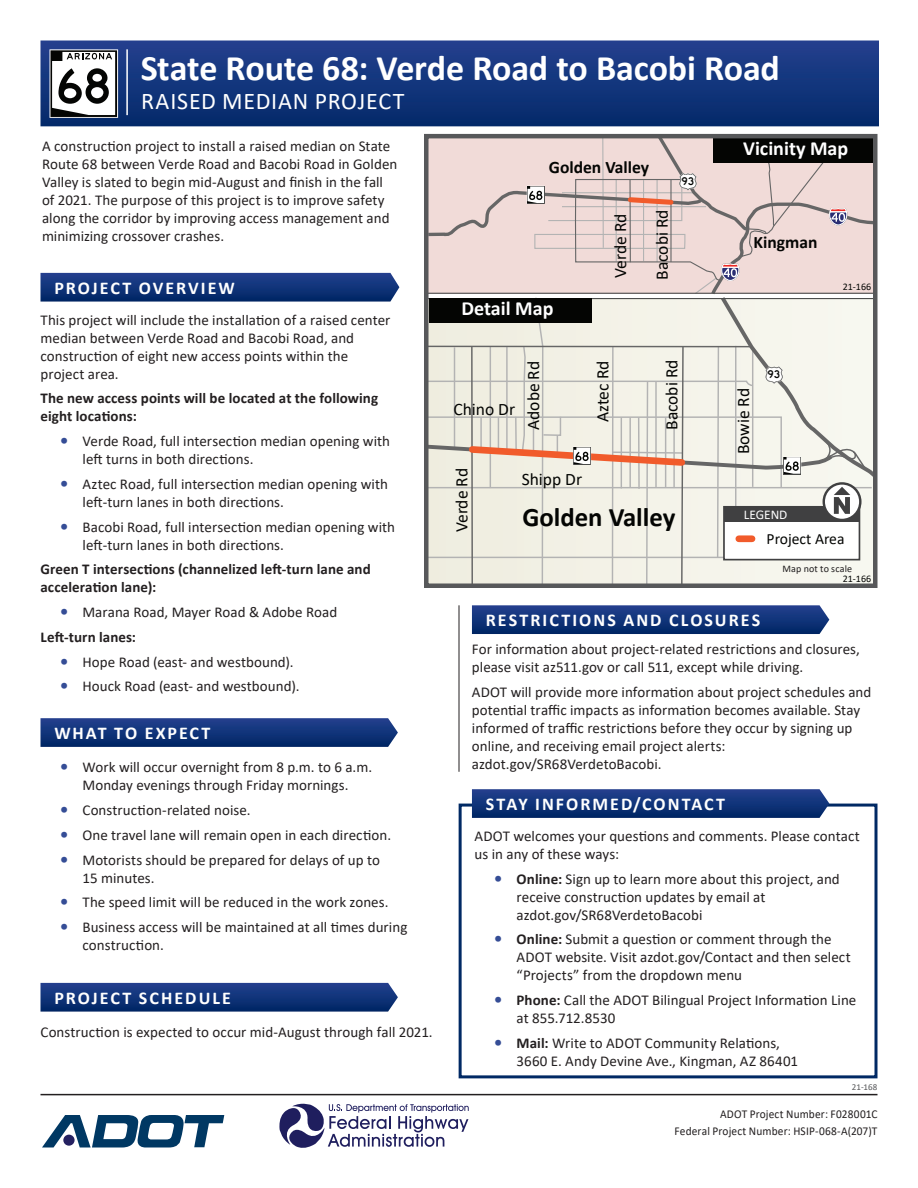
<style>
.page{position:relative;width:918px;height:1188px;background:#fff}
.page>*{position:absolute;margin:0;border:0;box-sizing:border-box;transform-origin:0 0}
.t1{font:700 36px "Calibri";letter-spacing:-.005em;color:#fff}
.t2{font:700 26.7px "Calibri";color:#040503}
.t3{font:24px "Calibri";letter-spacing:.03em;color:#fff}
.t4{font:700 20.1px "Calibri";color:#fff}
.t5{font:700 18px "Calibri";letter-spacing:.115em;color:#fff}
.t6{font:17.55px "Calibri";color:#040503}
.t7{font:700 17.55px "Calibri";color:#040503}
.t8{font:15.6px "Calibri";color:#040503}
.t9{font:15px/18px "Calibri";letter-spacing:.005em;color:#231f20}
.t10{font:700 15px/18px "Calibri";letter-spacing:.005em;color:#231f20}
.t11{font:13.35px "Calibri";color:#fff}
.t12{font:12px/16.5px "Calibri";letter-spacing:.01em;color:#231f20;text-align:right;scale:.95 1}
.t13{font:11.4px "Highway Gothic";color:#040503}
.t14{font:10.05px "Calibri";letter-spacing:.015em;color:#201d1e}
.t15{font:10.05px "Calibri";color:#040503}
.t16{font:9px "Calibri";color:#57585a}
.s1{font-weight:700;font-size:16.5px;color:#354d96}
.s2{font-weight:700}
</style>
<div class="page">
<div style="left:459px;top:804px;width:419px;height:274px;border:3px solid #002964"></div>
<div style="left:41px;top:41px;width:837px;height:85px;background:linear-gradient(to bottom,#24408e,#042a6a)"></div>
<hr style="left:126px;top:49px;width:2px;height:66px;background:#fff">
<svg style="left:40px;top:273px;width:359px;height:29px;background:#17387c"></svg>
<svg style="left:40px;top:718px;width:358px;height:29px;background:#17387c"></svg>
<hr style="left:40px;top:1094px;width:838px;height:1px;background:#231f20">
<svg style="left:429px;top:139px;width:444px;height:444px;background:#dfd6cf"></svg>
<div style="left:739px;top:535px;width:13px;height:7px;background:#f15b2b"></div>
<div style="left:424px;top:134px;width:454px;height:454px;border:4px solid #57585a"></div>
<svg style="left:472px;top:789px;width:357px;height:29px;background:#16377c"></svg>
<svg style="left:42px;top:1115px;width:182px;height:33px"></svg>
<svg style="left:279px;top:1103px;width:190px;height:45px"></svg>
<svg style="left:472px;top:605px;width:357px;height:29px;background:#16387c"></svg>
<svg style="left:40px;top:983px;width:358px;height:29px;background:#17397d"></svg>
<hr style="left:459px;top:605px;width:1px;height:167px;background:#231f20">
<svg style="left:50px;top:49px;width:68px;height:69px"></svg>
<h1 class="t1" style="left:141px;top:42px;width:641px">State Route 68: Verde Road to Bacobi Road</h1>
<h3 class="t3" style="left:141px;top:84px;width:265px">RAISED MEDIAN PROJECT</h3>
<p class="t9" style="left:42px;top:137px;width:357px">A construction project to install a raised median on State Route 68 between Verde Road and Bacobi Road in Golden Valley is slated to begin mid-August and finish in the fall of 2021. The purpose of this project is to improve safety along the corridor by improving access management and minimizing crossover crashes.</p>
<p class="t5" style="left:54px;top:275px;width:182px">PROJECT OVERVIEW</p>
<p class="t9" style="left:40px;top:310px;width:351px">This project will include the installation of a raised center median between Verde Road and Bacobi Road, and construction of eight new access points within the project area.</p>
<p class="t10" style="left:40px;top:389px;width:339px">The new access points will be located at the following eight locations:</p>
<p class="t9" style="left:82px;top:432px;width:309px;text-indent:-22px"><span class="s1">•</span> Verde Road, full intersection median opening with left turns in both directions.</p>
<p class="t9" style="left:82px;top:475px;width:307px;text-indent:-22px"><span class="s1">•</span> Aztec Road, full intersection median opening with left-turn lanes in both directions.</p>
<p class="t9" style="left:82px;top:517px;width:314px;text-indent:-22px"><span class="s1">•</span> Bacobi Road, full intersection median opening with left-turn lanes in both directions.</p>
<p class="t10" style="left:40px;top:560px;width:332px">Green T intersections (channelized left-turn lane and acceleration lane):</p>
<p class="t9" style="left:40px;top:600px;width:298px;line-height:24.8px;text-indent:20px"><span class="s1">•</span> Marana Road, Mayer Road &amp; Adobe Road<br><span class="s2">Left-turn lanes:</span></p>
<p class="t9" style="left:60px;top:652px;width:235px"><span class="s1">•</span> Hope Road (east- and westbound).</p>
<p class="t9" style="left:60px;top:677px;width:241px"><span class="s1">•</span> Houck Road (east- and westbound).</p>
<p class="t5" style="left:54px;top:721px;width:158px">WHAT TO EXPECT</p>
<p class="t9" style="left:60px;top:758px;width:314px;text-align:center"><span class="s1">•</span> Work will occur overnight from 8 p.m. to 6 a.m.<br>Monday evenings through Friday mornings.</p>
<p class="t9" style="left:60px;top:801px;width:192px"><span class="s1">•</span> Construction-related noise.</p>
<p class="t9" style="left:60px;top:826px;width:333px"><span class="s1">•</span> One travel lane will remain open in each direction.</p>
<p class="t9" style="left:82px;top:850px;width:299px;text-indent:-22px"><span class="s1">•</span> Motorists should be prepared for delays of up to<br>15 minutes.</p>
<p class="t9" style="left:60px;top:893px;width:330px"><span class="s1">•</span> The speed limit will be reduced in the work zones.</p>
<p class="t9" style="left:82px;top:918px;width:326px;text-indent:-22px"><span class="s1">•</span> Business access will be maintained at all times during construction.</p>
<p class="t5" style="left:54px;top:985px;width:178px">PROJECT SCHEDULE</p>
<p class="t9" style="left:40px;top:1022px;width:394px">Construction is expected to occur mid-August through fall 2021.</p>
<p class="t7" style="left:549px;top:155px;width:102px">Golden Valley</p>
<h3 class="t4" style="left:462px;top:294px;width:93px">Detail Map</h3>
<p class="t6" style="left:608px;top:278px;width:66px;rotate:-90deg">Verde Rd</p>
<p class="t6" style="left:650px;top:280px;width:72px;rotate:-90deg">Bacobi Rd</p>
<p class="t13" style="left:681px;top:175px;width:14px">93</p>
<p class="t6" style="left:453px;top:397px;width:63px">Chino Dr</p>
<p class="t6" style="left:521px;top:430px;width:71px;rotate:-90deg">Adobe Rd</p>
<p class="t6" style="left:590px;top:422px;width:63px;rotate:-90deg">Aztec Rd</p>
<p class="t6" style="left:660px;top:430px;width:72px;rotate:-90deg">Bacobi Rd</p>
<p class="t6" style="left:449px;top:532px;width:66px;rotate:-90deg">Verde Rd</p>
<p class="t6" style="left:522px;top:467px;width:62px">Shipp Dr</p>
<h2 class="t2" style="left:522px;top:498px;width:154px">Golden Valley</h2>
<h3 class="t4" style="left:743px;top:134px;width:107px">Vicinity Map</h3>
<p class="t7" style="left:754px;top:230px;width:65px">Kingman</p>
<p class="t15" style="left:843px;top:279px;width:30px">21-166</p>
<p class="t6" style="left:731px;top:454px;width:68px;rotate:-90deg">Bowie Rd</p>
<p class="t13" style="left:768px;top:369px;width:14px">93</p>
<p class="t11" style="left:744px;top:505px;width:45px">LEGEND</p>
<p class="t8" style="left:767px;top:528px;width:79px">Project Area</p>
<p class="t14" style="left:783px;top:562px;width:71px">Map not to scale</p>
<p class="t15" style="left:843px;top:571px;width:30px">21-166</p>
<p class="t5" style="left:486px;top:608px;width:276px">RESTRICTIONS AND CLOSURES</p>
<p class="t9" style="left:472px;top:640px;width:390px">For information about project-related restrictions and closures, please visit az511.gov or call 511, except while driving.</p>
<p class="t9" style="left:472px;top:682px;width:401px">ADOT will provide more information about project schedules and potential traffic impacts as information becomes available. Stay informed of traffic restrictions before they occur by signing up online, and receiving email project alerts: azdot.gov/SR68VerdetoBacobi.</p>
<p class="t5" style="left:486px;top:792px;width:241px">STAY INFORMED/CONTACT</p>
<p class="t9" style="left:475px;top:826px;width:387px">ADOT welcomes your questions and comments. Please contact us in any of these ways:</p>
<p class="t9" style="left:517px;top:869px;width:325px;text-indent:-22px"><span class="s1">•</span> <span class="s2">Online:</span> Sign up to learn more about this project, and receive construction updates by email at azdot.gov/SR68VerdetoBacobi</p>
<p class="t9" style="left:517px;top:930px;width:336px;text-indent:-22px"><span class="s1">•</span> <span class="s2">Online:</span> Submit a question or comment through the<br>ADOT website. Visit azdot.gov/Contact and then select “Projects” from the dropdown menu</p>
<p class="t9" style="left:517px;top:991px;width:341px;text-indent:-22px"><span class="s1">•</span> <span class="s2">Phone:</span> Call the ADOT Bilingual Project Information Line at 855.712.8530</p>
<p class="t9" style="left:517px;top:1033px;width:283px;text-indent:-22px"><span class="s1">•</span> <span class="s2">Mail:</span> Write to ADOT Community Relations,<br>3660 E. Andy Devine Ave., Kingman, AZ 86401</p>
<p class="t16" style="left:852px;top:1081px;width:27px">21-168</p>
<p class="t12" style="left:674px;top:1106px;width:215px">ADOT Project Number: F028001C<br>Federal Project Number: HSIP-068-A(207)T</p>
</div>
